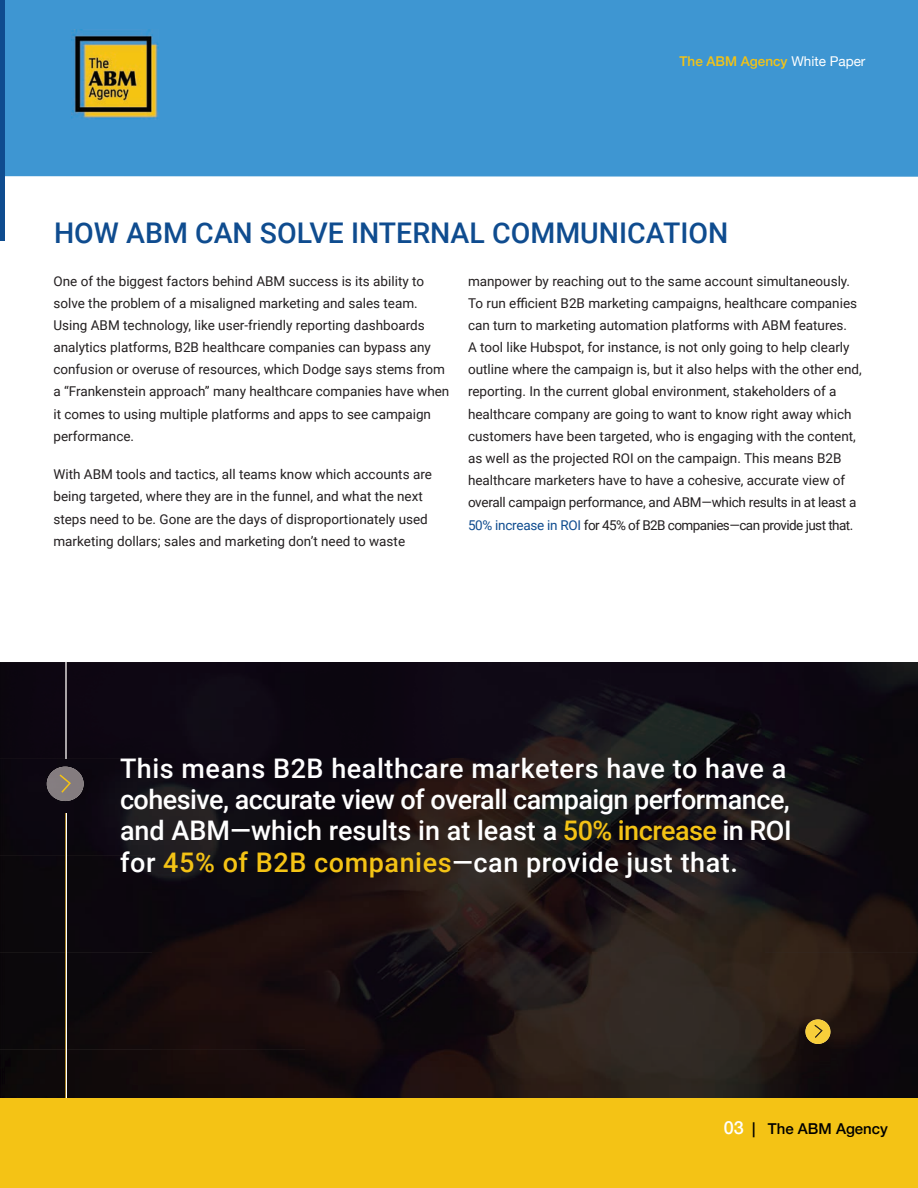
<style>
.page{position:relative;width:918px;height:1188px;background:#fff}
.page>*{position:absolute;margin:0;border:0;box-sizing:border-box;transform-origin:0 0}
.t1{font:500 28.5px "Roboto";color:#0f4c8f}
.t2{font:500 27px/31.2px "Roboto";color:#fff}
.t3{font:500 18px "Helvetica Neue";color:#fff}
.t4{font:500 15px "Helvetica Neue";color:#000}
.t5{font:13.5px/22.2px "Roboto";color:#231f20}
.t6{font:500 13.5px "Helvetica Neue";color:#f4c315}
.s1{font-weight:400;color:#fff}
.s2{color:#0f4c8f}
.s3{color:#f4c315}
.s4{font-size:18px;color:#fff}
</style>
<div class="page">
<div style="left:5px;top:0;width:913px;height:177px;background:#3e96d2"></div>
<img style="left:0;top:662px;width:306px;height:436px">
<img style="left:153px;top:662px;width:765px;height:388px">
<img style="left:306px;top:1050px;width:612px;height:48px">
<img style="left:72px;top:29px;width:87px;height:90px">
<div style="left:0;top:1098px;width:918px;height:90px;background:#f4c315"></div>
<img style="left:65px;top:662px;width:2px;height:96px">
<img style="left:65px;top:813px;width:2px;height:285px">
<img style="left:47px;top:767px;width:37px;height:34px">
<svg style="left:58px;top:773px;width:14px;height:21px"></svg>
<svg style="left:805px;top:1019px;width:26px;height:25px"></svg>
<div style="left:0;top:0;width:5px;height:241px;background:#0f4c8f"></div>
<p class="t6" style="left:680px;top:50px;width:187px">The ABM Agency <span class="s1">White Paper</span></p>
<h1 class="t1" style="left:54px;top:213px;width:676px">HOW ABM CAN SOLVE INTERNAL COMMUNICATION</h1>
<p class="t5" style="left:468px;top:269px;width:395px">manpower by reaching out to the same account simultaneously.<br>To run efficient B2B marketing campaigns, healthcare companies can turn to marketing automation platforms with ABM features.<br>A tool like Hubspot, for instance, is not only going to help clearly outline where the campaign is, but it also helps with the other end, reporting. In the current global environment, stakeholders of a healthcare company are going to want to know right away which customers have been targeted, who is engaging with the content, as well as the projected ROI on the campaign. This means B2B healthcare marketers have to have a cohesive, accurate view of overall campaign performance, and ABM—which results in at least a <span class="s2">50% increase in ROI</span> for 45% of B2B companies—can provide just that.</p>
<p class="t5" style="left:53px;top:269px;width:397px">One of the biggest factors behind ABM success is its ability to solve the problem of a misaligned marketing and sales team.<br>Using ABM technology, like user-friendly reporting dashboards analytics platforms, B2B healthcare companies can bypass any confusion or overuse of resources, which Dodge says stems from a “Frankenstein approach” many healthcare companies have when it comes to using multiple platforms and apps to see campaign performance.</p>
<p class="t5" style="left:53px;top:463px;width:380px">With ABM tools and tactics, all teams know which accounts are being targeted, where they are in the funnel, and what the next steps need to be. Gone are the days of disproportionately used marketing dollars; sales and marketing don’t need to waste</p>
<h2 class="t2" style="left:120px;top:752px;width:673px">This means B2B healthcare marketers have to have a cohesive, accurate view of overall campaign performance, and ABM—which results in at least a <span class="s3">50% increase</span> in ROI for <span class="s3">45% of B2B companies</span>—can provide just that.</h2>
<p class="t4" style="left:724px;top:1116px;width:166px"><span class="s4">03</span> | The ABM Agency</p>
<h3 class="t3" style="left:734px;top:1113px;width:12px">2</h3>
</div>
